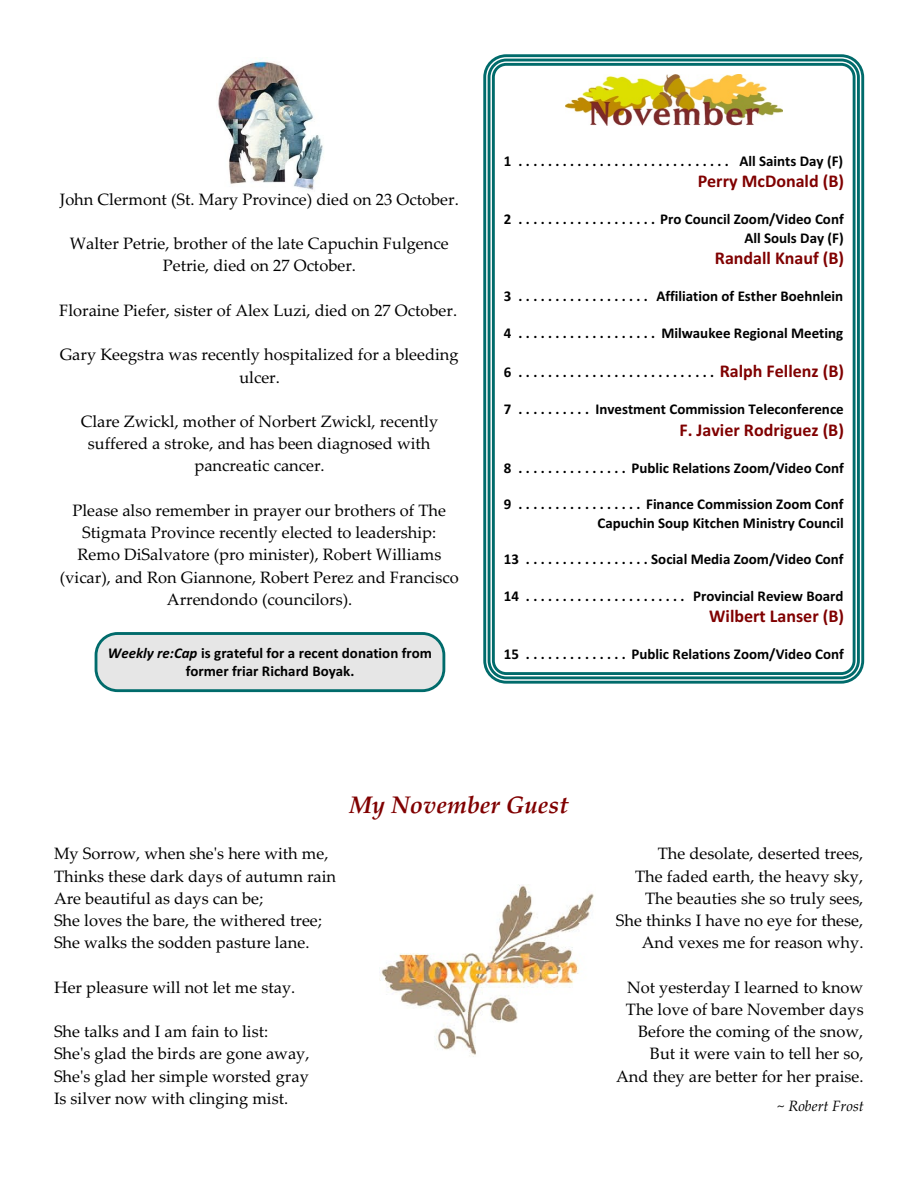
<style>
.page{position:relative;width:918px;height:1188px;background:#fff}
.page>*{position:absolute;margin:0;border:0;box-sizing:border-box;transform-origin:0 0}
.t1{font:italic 700 24px "Palatino Linotype";color:#800000}
.t2{font:700 18px "Calibri";color:#800000}
.t3{font:16.5px/22.2px "Palatino Linotype";color:#000;text-align:center}
.t4{font:700 15px/18.3px "Calibri";color:#000;text-align:right}
.t5{font:italic 15px "Palatino Linotype";color:#000}
.s1{font-style:inherit}
.s2{font-style:italic}
.s3{font-size:18px;color:#800000}
.s4{font-style:normal}
</style>
<div class="page">
<img style="left:217px;top:59px;width:106px;height:131px">
<img style="left:379px;top:884px;width:215px;height:173px">
<img style="left:566px;top:75px;width:216px;height:51px">
<div style="left:492px;top:63px;width:364px;height:612px;border:3px solid #006b6b;border-radius:13px"></div>
<div style="left:488px;top:59px;width:372px;height:620px;border:3px solid #006b6b;border-radius:17px"></div>
<div style="left:483px;top:54px;width:381px;height:630px;border:3px solid #006b6b;border-radius:22px"></div>
<div style="left:96px;top:634px;width:348px;height:57px;background:#e6e6e6;border-radius:22px"></div>
<div style="left:95px;top:632px;width:350px;height:60px;border:3px solid #006b6b;border-radius:22px"></div>
<p class="t3" style="left:60px;top:190px;width:400px">John Clermont (St. Mary Province) died on 23 October.</p>
<p class="t3" style="left:70px;top:234px;width:380px">Walter Petrie, brother of the late Capuchin Fulgence<br>Petrie, died on 27 October.</p>
<p class="t3" style="left:59px;top:301px;width:399px">Flor<span class="s1">ain</span>e Piefer, sister of Alex Luzi, died on 27 October.</p>
<p class="t3" style="left:60px;top:345px;width:400px">Gary Keegstra was recently hospitalized for a bleeding ulcer.</p>
<p class="t3" style="left:81px;top:412px;width:359px">Clare Zwickl, mother of Norbert Zwickl, recently suffered a stroke, and has been diagnosed with pancreatic cancer.</p>
<p class="t3" style="left:60px;top:501px;width:400px">Please also remember in prayer our brothers of The Stigmata Province recently elected to leadership:<br>Remo DiSalvatore (pro minister), Robert Williams (vicar), and Ron Giannone, Robert Perez and Francisco Arrendondo (councilors).</p>
<p class="t4" style="left:108px;top:645px;width:326px;text-align:center"><span class="s2">Weekly re:Cap</span> is grateful for a recent donation from former friar Richard Boyak.</p>
<p class="t4" style="left:504px;top:153px;width:341px">1 ............................. All Saints Day (F)</p>
<p class="t2" style="left:698px;top:174px;width:148px">Perry McDonald (B)</p>
<p class="t4" style="left:504px;top:211px;width:341px">2 . . . . . . . . . . . . . . . . . . . Pro Council Zoom/Video Conf<br>All Souls Day (F)</p>
<p class="t2" style="left:715px;top:250px;width:131px">Randall Knauf (B)</p>
<p class="t4" style="left:504px;top:288px;width:341px">3 . . . . . . . . . . . . . . . . . . Affiliation of Esther Boehnlein</p>
<p class="t4" style="left:504px;top:325px;width:341px">4 . . . . . . . . . . . . . . . . . . . Milwaukee Regional Meeting</p>
<p class="t4" style="left:504px;top:364px;width:342px">6 ........................... <span class="s3">Ralph Fellenz (B)</span></p>
<p class="t4" style="left:504px;top:402px;width:341px">7 . . . . . . . . . . Investment Commission Teleconference</p>
<p class="t2" style="left:679px;top:422px;width:166px">F. Javier Rodriguez (B)</p>
<p class="t4" style="left:504px;top:460px;width:342px">8 . . . . . . . . . . . . . . . Public Relations Zoom/Video Conf</p>
<p class="t4" style="left:504px;top:497px;width:342px">9 . . . . . . . . . . . . . . . . . Finance Commission Zoom Conf<br>Capuchin Soup Kitchen Ministry Council</p>
<p class="t4" style="left:504px;top:551px;width:341px">13 . . . . . . . . . . . . . . . . . Social Media Zoom/Video Conf</p>
<p class="t4" style="left:504px;top:588px;width:341px">14 ...................... Provincial Review Board</p>
<p class="t2" style="left:709px;top:608px;width:136px">Wilbert Lanser (B)</p>
<p class="t4" style="left:504px;top:646px;width:342px">15 . . . . . . . . . . . . . . Public Relations Zoom/Video Conf</p>
<p class="t3" style="left:54px;top:845px;width:284px;text-align:left">My Sorrow, when she's here with me, Thinks these dark days of autumn rain Are beautiful as days can be;<br>She loves the bare, the withered tree; She walks the sodden pasture lane.</p>
<p class="t3" style="left:54px;top:978px;width:243px">Her pleasure will not let me stay.</p>
<p class="t3" style="left:54px;top:1022px;width:257px;text-align:left">She talks and I am fain to list:<br>She's glad the birds are gone away,<br>She's glad her simple worsted gray<br>Is silver now with clinging mist.</p>
<h1 class="t1" style="left:349px;top:795px;width:221px">My November Guest</h1>
<p class="t3" style="left:616px;top:845px;width:249px;text-align:right">The desolate, deserted trees,<br>The faded earth, the heavy sky,<br>The beauties she so truly sees,<br>She thinks I have no eye for these,<br>And vexes me for reason why.</p>
<p class="t3" style="left:616px;top:978px;width:249px;text-align:right">Not yesterday I learned to know<br>The love of bare November days<br>Before the coming of the snow,<br>But it were vain to tell her so,<br>And they are better for her praise.</p>
<p class="t5" style="left:777px;top:1100px;width:88px"><span class="s4">~</span> Robert Frost</p>
</div>
